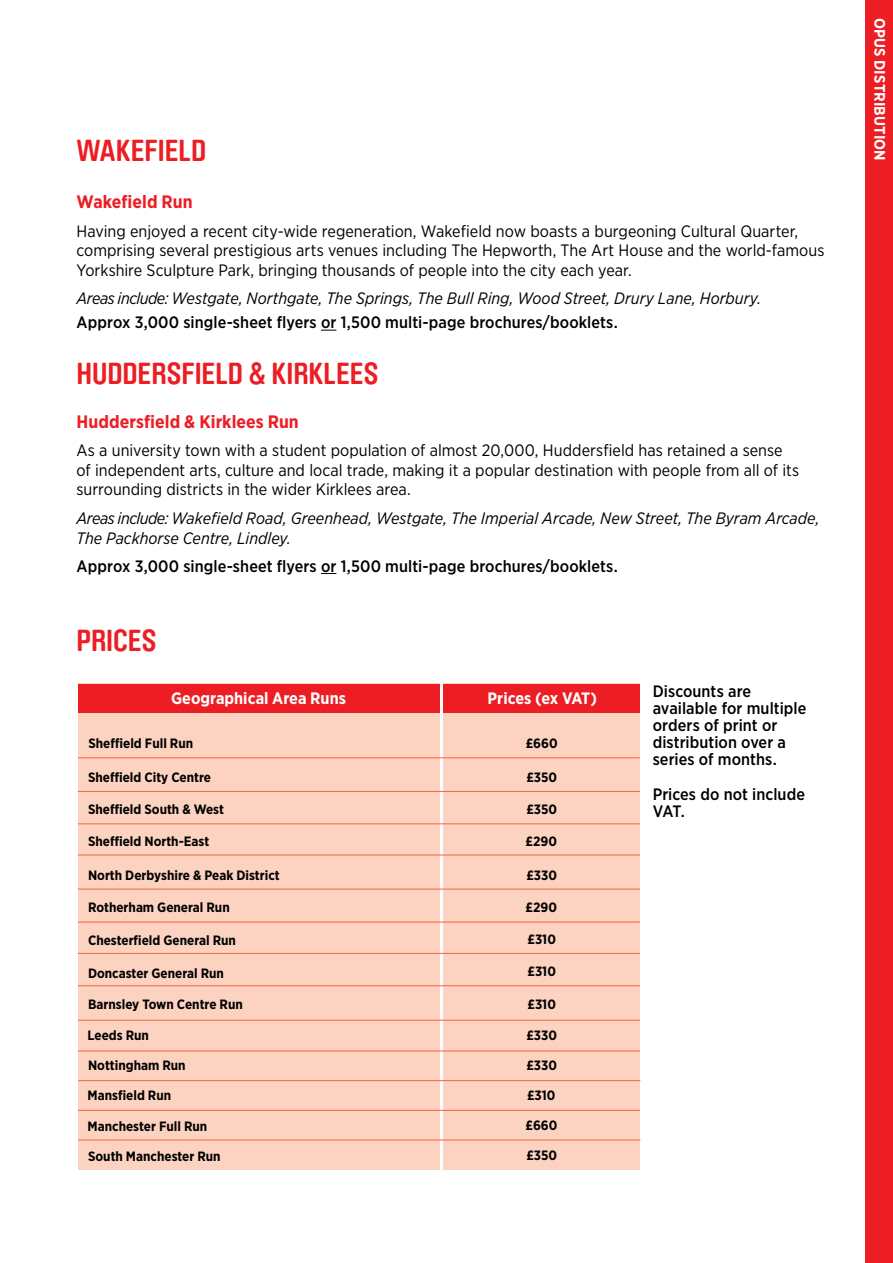
<style>
.page{position:relative;width:893px;height:1263px;background:#fff}
.page>*{position:absolute;margin:0;border:0;box-sizing:border-box;transform-origin:0 0}
.t1{font:700 30px "Brauer Neue";color:#ed1d24}
.t2{font:700 18px "Gotham Narrow";letter-spacing:.005em;color:#ed1d24}
.t3{font:16.5px/19.8px "Gotham Narrow";color:#000}
.t4{font:500 16.5px/17.1px "Gotham Narrow";letter-spacing:.005em;color:#000}
.t5{font:italic 16.5px/19.8px "Gotham Narrow";color:#000}
.t6{font:700 16.5px "Gotham Narrow";color:#fff}
.t7{font:700 15.15px "Gotham Narrow";letter-spacing:.01em;color:#fff}
.t8{font:700 13.5px "Gotham Narrow";color:#000}
</style>
<div class="page">
<div style="left:865px;top:0;width:28px;height:1263px;background:#ed1d24"></div>
<svg style="left:321px;top:330px;width:15px;height:1px"></svg>
<svg style="left:321px;top:573px;width:15px;height:1px"></svg>
<div style="left:443px;top:684px;width:196px;height:486px;background:#fcd3c1"></div>
<div style="left:78px;top:684px;width:361px;height:486px;background:#fcd3c1"></div>
<div style="left:78px;top:684px;width:361px;height:28px;background:#ed1d24"></div>
<div style="left:443px;top:684px;width:196px;height:28px;background:#ed1d24"></div>
<hr style="left:78px;top:757px;width:562px;height:1px;background:#f2653e">
<hr style="left:78px;top:791px;width:562px;height:1px;background:#f2653e">
<hr style="left:78px;top:823px;width:562px;height:1px;background:#f2653e">
<hr style="left:78px;top:855px;width:562px;height:1px;background:#f2653e">
<hr style="left:78px;top:889px;width:562px;height:1px;background:#f2653e">
<hr style="left:78px;top:922px;width:562px;height:1px;background:#f2653e">
<hr style="left:78px;top:953px;width:562px;height:1px;background:#f2653e">
<hr style="left:78px;top:985px;width:562px;height:1px;background:#f2653e">
<hr style="left:78px;top:1020px;width:562px;height:1px;background:#f2653e">
<hr style="left:78px;top:1050px;width:562px;height:1px;background:#f2653e">
<hr style="left:78px;top:1080px;width:562px;height:1px;background:#f2653e">
<hr style="left:78px;top:1110px;width:562px;height:1px;background:#f2653e">
<hr style="left:78px;top:1140px;width:562px;height:1px;background:#f2653e">
<h1 class="t1" style="left:77px;top:133px;width:131px">WAKEFIELD</h1>
<p class="t2" style="left:77px;top:190px;width:118px">Wakefield Run</p>
<p class="t3" style="left:77px;top:220px;width:749px">Having enjoyed a recent city-wide regeneration, Wakefield now boasts a burgeoning Cultural Quarter, comprising several prestigious arts venues including The Hepworth, The Art House and the world-famous<br>Yorkshire Sculpture Park, bringing thousands of people into the city each year.</p>
<p class="t5" style="left:77px;top:288px;width:686px">Areas include: Westgate, Northgate, The Springs, The Bull Ring, Wood Street, Drury Lane, Horbury.</p>
<p class="t4" style="left:77px;top:314px;width:543px">Approx 3,000 single-sheet flyers or 1,500 multi-page brochures/booklets.</p>
<h1 class="t1" style="left:77px;top:357px;width:303px">HUDDERSFIELD &amp; KIRKLEES</h1>
<p class="t2" style="left:77px;top:410px;width:224px">Huddersfield &amp; Kirklees Run</p>
<p class="t3" style="left:77px;top:440px;width:724px">As a university town with a student population of almost 20,000, Huddersfield has retained a sense of independent arts, culture and local trade, making it a popular destination with people from all of its surrounding districts in the wider Kirklees area.</p>
<p class="t5" style="left:77px;top:508px;width:745px">Areas include: Wakefield Road, Greenhead, Westgate, The Imperial Arcade, New Street, The Byram Arcade,<br>The Packhorse Centre, Lindley.</p>
<p class="t4" style="left:77px;top:557px;width:543px">Approx 3,000 single-sheet flyers or 1,500 multi-page brochures/booklets.</p>
<h1 class="t1" style="left:77px;top:623px;width:81px">PRICES</h1>
<p class="t6" style="left:171px;top:688px;width:176px">Geographical Area Runs</p>
<p class="t6" style="left:488px;top:688px;width:111px">Prices (ex VAT)</p>
<p class="t8" style="left:88px;top:734px;width:106px">Sheffield Full Run</p>
<p class="t8" style="left:526px;top:734px;width:33px">£660</p>
<p class="t8" style="left:526px;top:768px;width:32px">£350</p>
<p class="t8" style="left:526px;top:801px;width:32px">£350</p>
<p class="t8" style="left:526px;top:833px;width:33px">£290</p>
<p class="t8" style="left:526px;top:866px;width:32px">£330</p>
<p class="t8" style="left:526px;top:898px;width:33px">£290</p>
<p class="t8" style="left:527px;top:930px;width:30px">£310</p>
<p class="t8" style="left:527px;top:963px;width:30px">£310</p>
<p class="t8" style="left:527px;top:996px;width:30px">£310</p>
<p class="t8" style="left:526px;top:1027px;width:32px">£330</p>
<p class="t8" style="left:526px;top:1057px;width:32px">£330</p>
<p class="t8" style="left:88px;top:768px;width:124px">Sheffield City Centre</p>
<p class="t8" style="left:88px;top:800px;width:137px">Sheffield South &amp; West</p>
<p class="t8" style="left:88px;top:833px;width:123px">Sheffield North-East</p>
<p class="t8" style="left:88px;top:866px;width:193px">North Derbyshire &amp; Peak District</p>
<p class="t8" style="left:88px;top:898px;width:143px">Rotherham General Run</p>
<p class="t8" style="left:88px;top:931px;width:149px">Chesterfield General Run</p>
<p class="t8" style="left:88px;top:964px;width:137px">Doncaster General Run</p>
<p class="t8" style="left:88px;top:996px;width:156px">Barnsley Town Centre Run</p>
<p class="t8" style="left:88px;top:1027px;width:63px">Leeds Run</p>
<p class="t8" style="left:88px;top:1057px;width:99px">Nottingham Run</p>
<p class="t8" style="left:88px;top:1086px;width:85px">Mansfield Run</p>
<p class="t8" style="left:527px;top:1086px;width:30px">£310</p>
<p class="t8" style="left:88px;top:1117px;width:121px">Manchester Full Run</p>
<p class="t8" style="left:525px;top:1116px;width:33px">£660</p>
<p class="t8" style="left:88px;top:1147px;width:134px">South Manchester Run</p>
<p class="t8" style="left:526px;top:1146px;width:32px">£350</p>
<p class="t4" style="left:653px;top:682px;width:155px">Discounts are available for multiple orders of print or distribution over a series of months.</p>
<p class="t4" style="left:653px;top:785px;width:154px">Prices do not include<br>VAT.</p>
<p class="t7" style="left:889px;top:18px;width:144px;rotate:90deg">OPUS DISTRIBUTION</p>
</div>
